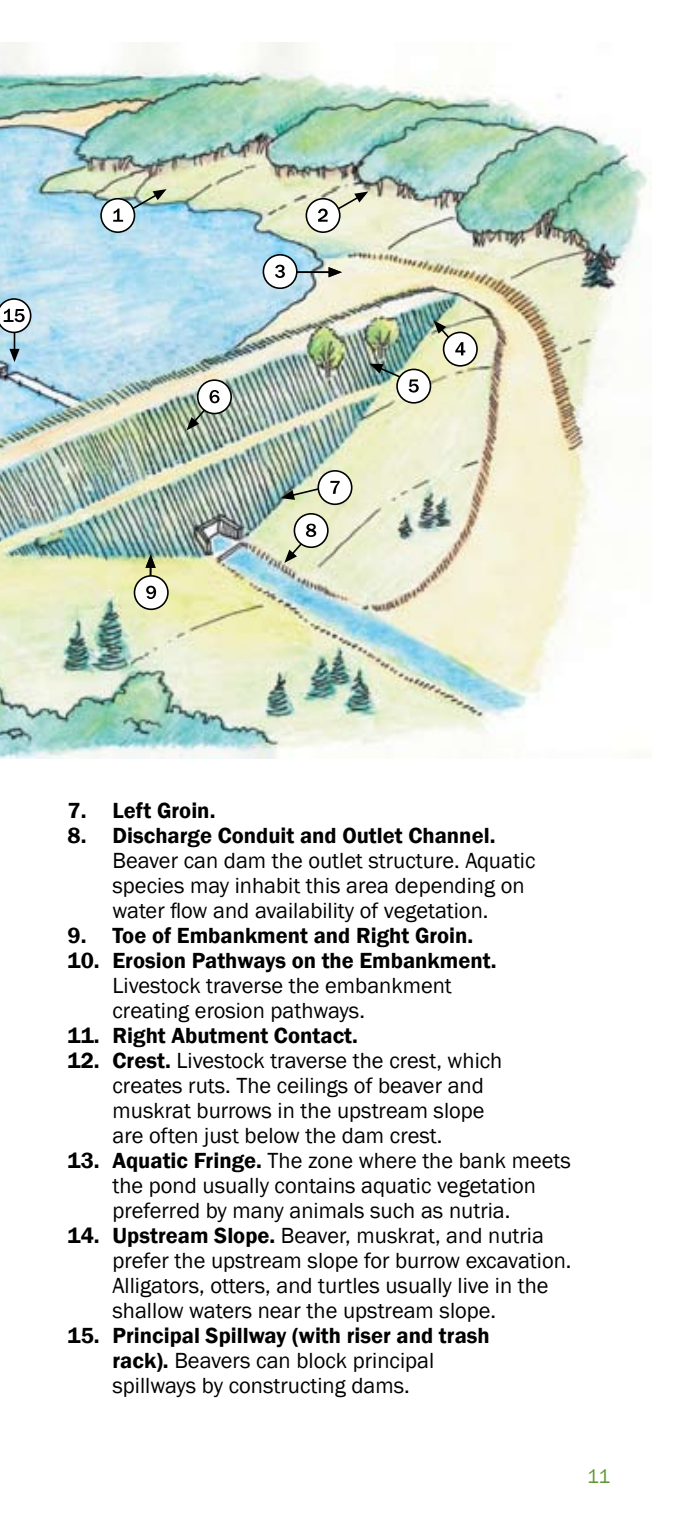
<style>
.page{position:relative;width:675px;height:1530px;background:#fff}
.page>*{position:absolute;margin:0;border:0;box-sizing:border-box;transform-origin:0 0}
.Labels{font:22.5px/25px "Franklin Gothic";color:#000}
.Labels-2{font:600 22.5px/25px "Franklin Gothic";color:#000}
.t1{font:20px "Franklin Gothic";color:#5f9933}
.s1{font-weight:600}
</style>
<div class="page">
<img style="left:0;top:42px;width:652px;height:716px">
<svg style="left:329px;top:267px;width:13px;height:10px"></svg>
<hr style="left:291px;top:271px;width:42px;height:2px;background:#000">
<svg style="left:9px;top:349px;width:11px;height:13px"></svg>
<hr style="left:14px;top:311px;width:1px;height:42px;background:#000">
<svg style="left:0;top:298px;width:31px;height:35px"></svg>
<div style="left:134px;top:576px;width:34px;height:33px;background:#fff;border-radius:50%"></div>
<div style="left:134px;top:575px;width:35px;height:35px;border:2px solid #000;border-radius:50%"></div>
<svg style="left:146px;top:555px;width:10px;height:44px"></svg>
<div style="left:294px;top:514px;width:34px;height:33px;background:#fff;border-radius:50%"></div>
<div style="left:294px;top:513px;width:35px;height:35px;border:2px solid #000;border-radius:50%"></div>
<svg style="left:284px;top:524px;width:32px;height:39px"></svg>
<div style="left:198px;top:380px;width:33px;height:34px;background:#fff;border-radius:50%"></div>
<div style="left:197px;top:379px;width:35px;height:35px;border:2px solid #000;border-radius:50%"></div>
<svg style="left:186px;top:390px;width:33px;height:40px"></svg>
<div style="left:444px;top:332px;width:33px;height:34px;background:#fff;border-radius:50%"></div>
<div style="left:443px;top:332px;width:35px;height:35px;border:2px solid #000;border-radius:50%"></div>
<svg style="left:434px;top:320px;width:31px;height:35px"></svg>
<div style="left:397px;top:369px;width:33px;height:34px;background:#fff;border-radius:50%"></div>
<div style="left:396px;top:369px;width:35px;height:35px;border:2px solid #000;border-radius:50%"></div>
<svg style="left:369px;top:364px;width:50px;height:29px"></svg>
<div style="left:318px;top:471px;width:34px;height:33px;background:#fff;border-radius:50%"></div>
<div style="left:317px;top:470px;width:36px;height:35px;border:2px solid #000;border-radius:50%"></div>
<svg style="left:281px;top:481px;width:59px;height:19px"></svg>
<div style="left:263px;top:255px;width:34px;height:33px;background:#fff;border-radius:50%"></div>
<div style="left:263px;top:254px;width:35px;height:35px;border:2px solid #000;border-radius:50%"></div>
<svg style="left:275px;top:265px;width:10px;height:13px"></svg>
<div style="left:306px;top:199px;width:34px;height:33px;background:#fff;border-radius:50%"></div>
<div style="left:306px;top:198px;width:35px;height:35px;border:2px solid #000;border-radius:50%"></div>
<svg style="left:318px;top:191px;width:50px;height:31px"></svg>
<div style="left:101px;top:199px;width:34px;height:33px;background:#fff;border-radius:50%"></div>
<div style="left:100px;top:198px;width:35px;height:35px;border:2px solid #000;border-radius:50%"></div>
<svg style="left:113px;top:189px;width:54px;height:33px"></svg>
<p class="Labels-2" style="left:68px;top:799px;width:20px">7.<br>8.</p>
<p class="Labels-2" style="left:68px;top:924px;width:34px">9.<br>10.</p>
<p class="Labels-2" style="left:68px;top:1024px;width:34px">11.<br>12.</p>
<p class="Labels-2" style="left:68px;top:1149px;width:34px">13.</p>
<p class="Labels-2" style="left:68px;top:1224px;width:34px">14.</p>
<p class="Labels-2" style="left:68px;top:1324px;width:34px">15.</p>
<p class="Labels-2" style="left:112px;top:799px;width:104px">Left Groin.</p>
<p class="Labels" style="left:112px;top:824px;width:425px"><span class="s1">Discharge Conduit and Outlet Channel.<br></span>Beaver can dam the outlet structure. Aquatic species may inhabit this area depending on water flow and availability of vegetation.</p>
<p class="Labels-2" style="left:112px;top:924px;width:362px">Toe of Embankment and Right Groin.</p>
<p class="Labels" style="left:112px;top:949px;width:386px"><span class="s1">Erosion Pathways on the Embankment.<br></span>Livestock traverse the embankment creating erosion pathways.</p>
<p class="Labels-2" style="left:112px;top:1024px;width:247px">Right Abutment Contact.</p>
<p class="Labels" style="left:112px;top:1049px;width:391px"><span class="s1">Crest.</span> Livestock traverse the crest, which creates ruts. The ceilings of beaver and muskrat burrows in the upstream slope are often just below the dam crest.</p>
<p class="Labels" style="left:112px;top:1149px;width:460px"><span class="s1">Aquatic Fringe.</span> The zone where the bank meets the pond usually contains aquatic vegetation preferred by many animals such as nutria.</p>
<p class="Labels" style="left:112px;top:1224px;width:461px"><span class="s1">Upstream Slope.</span> Beaver, muskrat, and nutria prefer the upstream slope for burrow excavation.<br>Alligators, otters, and turtles usually live in the shallow waters near the upstream slope.</p>
<p class="Labels" style="left:112px;top:1324px;width:379px"><span class="s1">Principal Spillway (with riser and trash rack).</span> Beavers can block principal spillways by constructing dams.</p>
<p class="t1" style="left:587px;top:1464px;width:25px">11</p>
</div>
